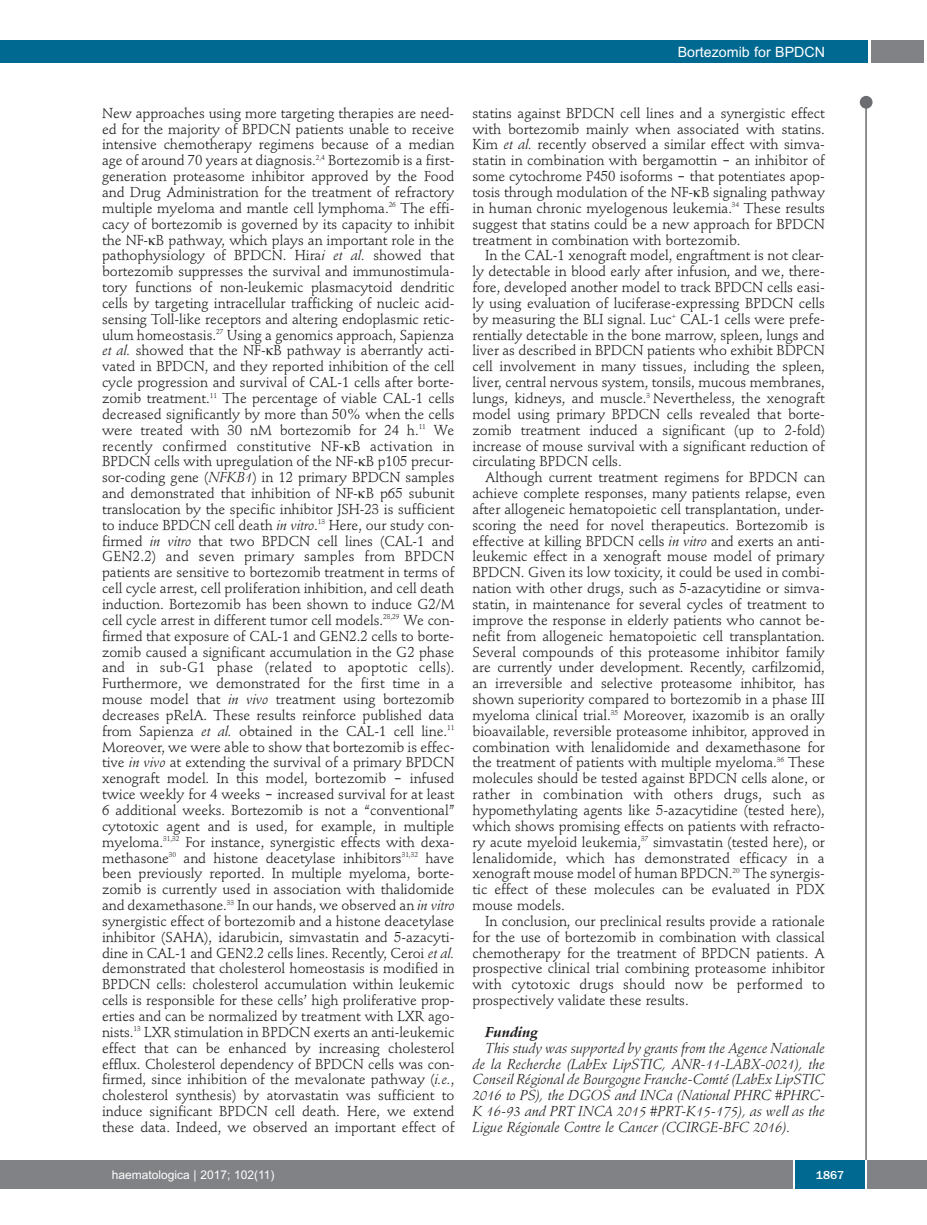
<style>
.page{position:relative;width:927px;height:1225px;background:#fff}
.page>*{position:absolute;margin:0;border:0;box-sizing:border-box;transform-origin:0 0}
.t1{font:14.25px/15.9px "Stempel Schneidler";letter-spacing:-.005em;color:#231f20;text-align:justify}
.t2{font:italic 14.25px/15.9px "Stempel Schneidler";letter-spacing:-.005em;color:#231f20;text-align:justify}
.t3{font:14.25px "Arial";color:#fff}
.t4{font:italic 700 14.25px "Stempel Schneidler";letter-spacing:-.005em;color:#231f20}
.t5{font:12px "Arial";color:#fff}
.t6{font:500 12px "Franklin Gothic";color:#fff}
.s1{font-style:italic}
.s2{font-family:"Lucida Grande"}
</style>
<div class="page">
<div style="left:860px;top:96px;width:12px;height:13px;background:#6c6d70;border-radius:50%"></div>
<hr style="left:865px;top:98px;width:2px;height:1062px;background:#6c6d70">
<div style="left:871px;top:40px;width:52px;height:22px;background:#808285"></div>
<div style="left:18px;top:40px;width:849px;height:22px;background:#006991"></div>
<div style="left:17px;top:1160px;width:910px;height:28px;background:#808285"></div>
<div style="left:795px;top:1160px;width:70px;height:28px;background:#006991"></div>
<hr style="left:793px;top:1160px;width:2px;height:28px;background:#fff">
<hr style="left:865px;top:1160px;width:2px;height:28px;background:#fff">
<div style="left:0;top:40px;width:19px;height:22px;background:#006991"></div>
<div style="left:0;top:1160px;width:18px;height:28px;background:#808285"></div>
<p class="t3" style="left:678px;top:44px;width:149px">Bortezomib for BPDCN</p>
<p class="t1" style="left:102px;top:106px;width:354px">New approaches using more targeting therapies are need&shy;ed for the majority of BPDCN patients unable to receive intensive chemotherapy regimens because of a median age of around 70 years at diagnosis.<sup>2,4</sup> Bortezomib is a first&shy;generation proteasome inhibitor approved by the Food and Drug Administration for the treatment of refractory multiple myeloma and mantle cell lymphoma.<sup>26</sup> The effi&shy;cacy of bortezomib is governed by its capacity to inhibit the NF- B pathway, which plays an important role in the pathophysiology of BPDCN. Hira<span class="s1">i et al.</span> showed that bortezomib suppresses the survival and immunostimula&shy;tory functions of non-leukemic plasmacytoid dendritic cells by targeting intracellular trafficking of nucleic acid&shy;sensing Toll-like receptors and altering endoplasmic retic&shy;ulum homeostasis.<sup>27</sup> Using a genomics approach, Sapienza <span class="s1">et al.</span> showed that the NF- B pathway is aberrantly acti&shy;vated in BPDCN, and they reported inhibition of the cell cycle progression and survival of CAL-1 cells after borte&shy;zomib treatment.<sup>11</sup> The percentage of viable CAL-1 cells decreased significantly by more than 50% when the cells were treated with 30 nM bortezomib for 24 h.<sup>11</sup> We recently confirmed constitutive NF- B activation in BPDCN cells with upregulation of the NF- B p105 precur&shy;sor-coding gene (<span class="s1">NFKB1</span>) in 12 primary BPDCN samples and demonstrated that inhibition of NF- B p65 subunit translocation by the specific inhibitor JSH-23 is sufficient to induce BPDCN cell death <span class="s1">in vitro</span>.<sup>13</sup> Here, our study con&shy;firmed <span class="s1">in vitro</span> that two BPDCN cell lines (CAL-1 and GEN2.2) and seven primary samples from BPDCN patients are sensitive to bortezomib treatment in terms of cell cycle arrest, cell proliferation inhibition, and cell death induction. Bortezomib has been shown to induce G2/M cell cycle arrest in different tumor cell mo dels.<sup>28,29</sup> We con&shy;firmed that exposure of CAL-1 and GEN2.2 cells to borte&shy;zomib caused a significant accumulation in the G2 phase and in sub-G1 phase (related to apoptotic cells).<br>Furthermore, we demonstrated for the first time in a mouse model that <span class="s1">in vivo</span> treatment using bortezomib decreases pRelA. These results reinforce published data from Sapienza <span class="s1">et al.</span> obtained in the CAL-1 cell line.<sup>11<br></sup>Moreover, we were able to show that bortezomib is effec&shy;tive <span class="s1">in vivo</span> at extending the survival of a primary BPDCN xenograft model. In this model, bortezomib <span class="s2">‒</span> infused twice weekly for 4 weeks <span class="s2">‒</span> increased survival for at least 6 additional weeks. Bortezomib is not a “conventional” cytotoxic agent and is used, for example, in multiple myeloma.<sup>31,32</sup> For instance, synergistic effects with dexa - methasone<sup>30</sup> and histone deacetylase inhibitors<sup>31,32</sup> have been previously reported. In multiple myeloma, borte&shy;zomib is currently used in association with thalidomide and dexamethasone.<sup>33</sup> In our hands, we observed an <span class="s1">in vitro </span>synergistic effect of bortezomib and a histone deacetylase inhibitor (SAHA), idarubicin, simvastatin and 5-azacyti&shy;dine in CAL-1 and GEN2.2 cells lines. Recently, Ceroi <span class="s1">et al. </span>demonstrated that cholesterol homeostasis is modified in BPDCN cells: cholesterol accumulation within leukemic cells is responsible for these cells’ high proliferative prop&shy;erties and can be normalized by treatment with LXR ago&shy;nists.<sup>13</sup> LXR stimulation in BPDCN exerts an anti-leukemic effect that can be enhanced by increasing cholesterol efflux. Cholesterol dependency of BPDCN cells was con&shy;firmed, since inhibition of the mevalonate pathway (<span class="s1">i.e.</span>, cholesterol synthesis) by atorvastatin was sufficient to induce significant BPDCN cell death. Here, we extend these data. Indeed, we observed an important effect of</p>
<p class="t1" style="left:472px;top:106px;width:354px">statins against BPDCN cell lines and a synergistic effect with bortezomib mainly when associated with statins.<br>Kim <span class="s1">et al.</span> recently observed a similar effect with simva - statin in combination with bergamottin <span class="s2">‒</span> an inhibitor of some cytochrome P450 isoforms <span class="s2">‒</span> that potentiates apop&shy;tosis through modulation of the NF- B signaling pathway in human chronic myelogenous leukemia.<sup>34</sup> These results suggest that statins could be a new approach for BPDCN treatment in combination with bortezomib.</p>
<p class="t1" style="left:472px;top:249px;width:354px;text-indent:13px">In the CAL-1 xenograft model, engraftment is not clear&shy;ly detectable in blood early after infusion, and we, there&shy;fore, developed another model to track BPDCN cells easi&shy;ly using evaluation of luciferase-expressing BPDCN cells by measuring the BLI signal. Luc<sup>+</sup> CAL-1 cells were prefe - rentially detectable in the bone marrow, spleen, lungs and liver as described in BPDCN patients who exhibit BDPCN cell involvement in many tissues, including the spleen, liver, central nervous system, tonsils, mucous membranes, lungs, kidneys, and muscle.<sup>3</sup> Nevertheless, the xenograft model using primary BPDCN cells revealed that borte&shy;zomib treatment induced a significant (up to 2-fold) increase of mouse survival with a significant reduction of circulating BPDCN cells.</p>
<p class="t1" style="left:472px;top:471px;width:354px;text-indent:13px">Although current treatment regimens for BPDCN can achieve complete responses, many patients relapse, even after allogeneic hematopoietic cell transplantation, under&shy;scoring the need for novel therapeutics. Bortezomib is effective at killing BPDCN cells <span class="s1">in vitro</span> and exerts an anti&shy;leukemic effect in a xenograft mouse model of primary BPDCN. Given its low toxicity, it could be used in combi&shy;nation with other drugs, such as 5-azacytidine or simva - statin, in maintenance for several cycles of treatment to improve the response in elderly patients who cannot be - nefit from allogeneic hematopoietic cell transplantation.<br>Several compounds of this proteasome inhibitor family are currently under development. Recently, carfilzomid, an irreversible and selective proteasome inhibitor, has shown superiority compared to bortezomib in a phase III myeloma clinical trial.<sup>35</sup> Moreover, ixazomib is an orally bioavailable, reversible proteasome inhibitor, approved in combination with lenalidomide and dexamethasone for the treatment of patients with multiple myeloma.<sup>36</sup> These molecules should be tested against BPDCN cells alone, or rather in combination with others drugs, such as hypomethylating agents like 5-azacytidine (tested here), which shows promising effects on patients with refracto&shy;ry acute myeloid leukemia,<sup>37</sup> simvastatin (tested here), or lenalidomide, which has demonstrated efficacy in a xenograft mouse model of human BPDCN.<sup>20</sup> The synergis&shy;tic effect of these molecules can be evaluated in PDX mouse models.</p>
<p class="t1" style="left:472px;top:914px;width:354px;text-indent:13px">In conclusion, our preclinical results provide a rationale for the use of bortezomib in combination with classical chemotherapy for the treatment of BPDCN patients. A prospective clinical trial combining proteasome inhibitor with cytotoxic drugs should now be performed to prospectively validate these results.</p>
<p class="t4" style="left:485px;top:1026px;width:54px">Funding</p>
<p class="t2" style="left:472px;top:1041px;width:354px;text-indent:13px">This study was supported by grants from the Agence Nationale de la Recherche (LabEx LipSTIC, ANR-11-LABX-0021), the Conseil Régional de Bourgogne Franche-Comté (LabEx LipSTIC 2016 to PS), the DGOS and INCa (National PHRC #PHRC-K 16-93 and PRT INCA 2015 #PRT-K15-175), as well as the Ligue Régionale Contre le Cancer (CCIRGE-BFC 2016).</p>
<p class="t5" style="left:112px;top:1167px;width:164px">haematologica | 2017; 102(11)</p>
<p class="t6" style="left:816px;top:1167px;width:30px">1867</p>
</div>
